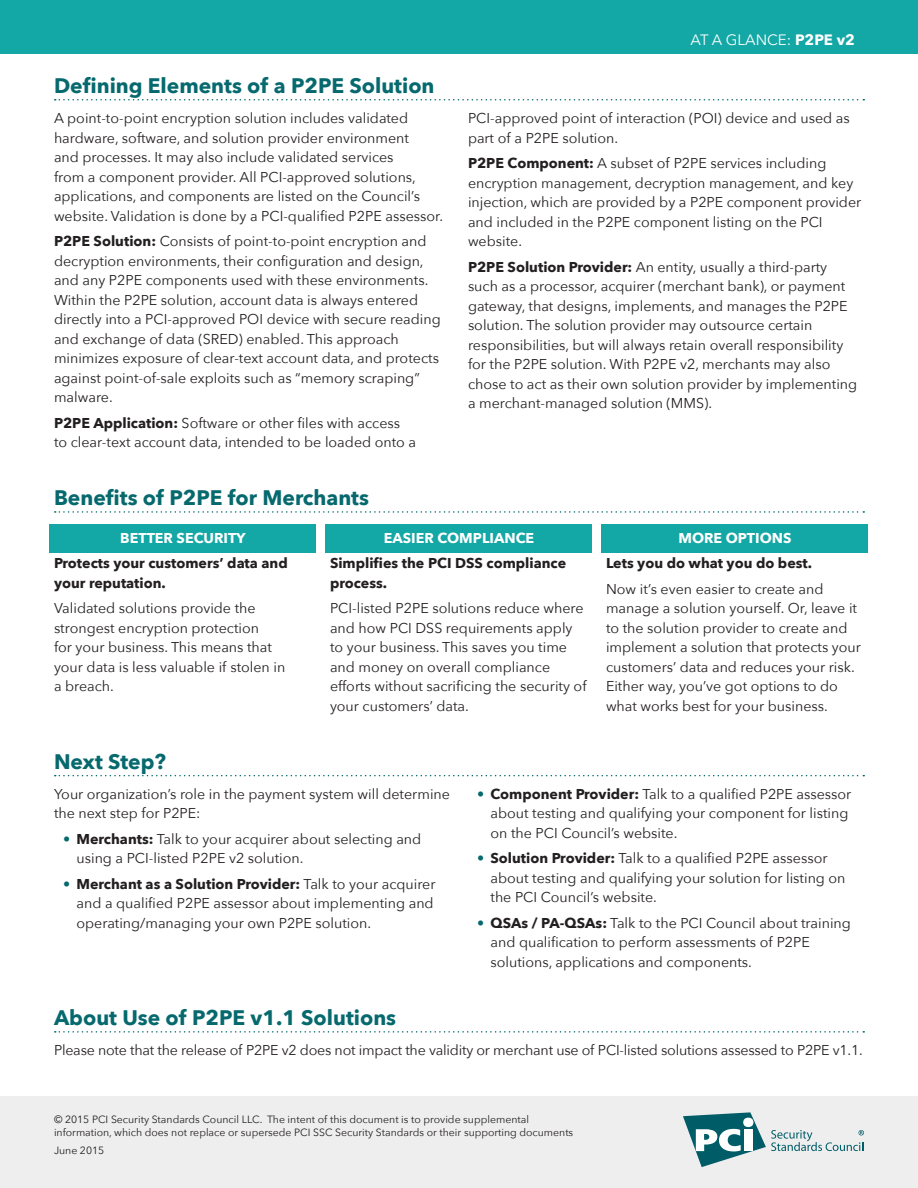
<style>
.page{position:relative;width:918px;height:1188px;background:#fff}
.page>*{position:absolute;margin:0;border:0;box-sizing:border-box;transform-origin:0 0}
.heading_1{font:700 21px "Avenir Next";color:#06696e}
.t1{font:15px "Avenir Next";color:#fff}
.body{font:14.25px/19.5px "Avenir Next";color:#231f20}
.body-2{font:700 14.25px/19.5px "Avenir Next";color:#231f20}
.p_with_shading{font:700 14.25px "Avenir Next";color:#fff}
.t2{font:10.5px/12.6px "Avenir Next";color:#231f20}
.s1{font-weight:700}
.s2{color:#06696e}
</style>
<div class="page">
<div style="left:0;top:1096px;width:918px;height:92px;background:#eeeeef"></div>
<svg style="left:683px;top:1112px;width:181px;height:55px"></svg>
<div style="left:0;top:0;width:918px;height:54px;background:#13a7a5"></div>
<svg style="left:55px;top:99px;width:809px;height:1px"></svg>
<svg style="left:55px;top:511px;width:809px;height:2px"></svg>
<div style="left:50px;top:524px;width:266px;height:28px;background:#13a7a5"></div>
<div style="left:326px;top:524px;width:266px;height:28px;background:#13a7a5"></div>
<div style="left:602px;top:524px;width:266px;height:28px;background:#13a7a5"></div>
<svg style="left:55px;top:775px;width:809px;height:1px"></svg>
<svg style="left:55px;top:1031px;width:809px;height:2px"></svg>
<p class="heading_1" style="left:54px;top:67px;width:382px">Defining Elements of a P2PE Solution</p>
<p class="body" style="left:54px;top:108px;width:391px">A point-to-point encryption solution includes validated hardware, software, and solution provider environment<br>and processes. It may also include validated services<br>from a component provider. All PCI-approved solutions, applications, and components are listed on the Council’s website. Validation is done by a PCI-qualified P2PE assessor.</p>
<p class="body" style="left:54px;top:231px;width:388px"><span class="s1">P2PE Solution:</span> Consists of point-to-point encryption and decryption environments, their configuration and design, and any P2PE components used with these environments.<br>Within the P2PE solution, account data is always entered directly into a PCI-approved POI device with secure reading and exchange of data (SRED) enabled. This approach minimizes exposure of clear-text account data, and protects against point-of-sale exploits such as “memory scraping” malware.</p>
<p class="body" style="left:54px;top:412px;width:364px"><span class="s1">P2PE Application:</span> Software or other files with access to clear-text account data, intended to be loaded onto a</p>
<p class="t1" style="left:691px;top:27px;width:166px">AT A GLANCE: <span class="s1">P2PE v2</span></p>
<p class="body" style="left:468px;top:108px;width:383px">PCI-approved point of interaction (POI) device and used as part of a P2PE solution.</p>
<p class="body" style="left:468px;top:153px;width:395px"><span class="s1">P2PE Component:</span> A subset of P2PE services including encryption management, decryption management, and key injection, which are provided by a P2PE component provider and included in the P2PE component listing on the PCI website.</p>
<p class="body" style="left:468px;top:256px;width:391px"><span class="s1">P2PE Solution Provider:</span> An entity, usually a third-party such as a processor, acquirer (merchant bank), or payment gateway, that designs, implements, and manages the P2PE solution. The solution provider may outsource certain responsibilities, but will always retain overall responsibility for the P2PE solution. With P2PE v2, merchants may also chose to act as their own solution provider by implementing a merchant-managed solution (MMS).</p>
<p class="heading_1" style="left:54px;top:480px;width:317px">Benefits of P2PE for Merchants</p>
<p class="p_with_shading" style="left:120px;top:525px;width:127px">BETTER SECURITY</p>
<p class="body-2" style="left:54px;top:553px;width:235px">Protects your customers’ data and your reputation.</p>
<p class="body" style="left:54px;top:598px;width:233px">Validated solutions provide the strongest encryption protection<br>for your business. This means that your data is less valuable if stolen in a breach.</p>
<p class="p_with_shading" style="left:384px;top:525px;width:152px">EASIER COMPLIANCE</p>
<p class="body-2" style="left:330px;top:553px;width:238px">Simplifies the PCI DSS compliance process.</p>
<p class="body" style="left:330px;top:598px;width:258px">PCI-listed P2PE solutions reduce where and how PCI DSS requirements apply to your business. This saves you time and money on overall compliance efforts without sacrificing the security of your customers’ data.</p>
<p class="p_with_shading" style="left:678px;top:525px;width:115px">MORE OPTIONS</p>
<p class="body-2" style="left:606px;top:553px;width:208px">Lets you do what you do best.</p>
<p class="body" style="left:606px;top:578px;width:257px">Now it’s even easier to create and manage a solution yourself. Or, leave it to the solution provider to create and implement a solution that protects your customers’ data and reduces your risk.<br>Either way, you’ve got options to do what works best for your business.</p>
<p class="heading_1" style="left:54px;top:743px;width:114px">Next Step?</p>
<p class="body" style="left:54px;top:784px;width:398px">Your organization’s role in the payment system will determine the next step for P2PE:</p>
<p class="body" style="left:76px;top:829px;width:346px;text-indent:-14px"><span class="s2">•</span> <span class="s1">Merchants:</span> Talk to your acquirer about selecting and using a PCI-listed P2PE v2 solution.</p>
<p class="body" style="left:76px;top:874px;width:361px;text-indent:-14px"><span class="s2">•</span> <span class="s1">Merchant as a Solution Provider:</span> Talk to your acquirer and a qualified P2PE assessor about implementing and operating/managing your own P2PE solution.</p>
<p class="body" style="left:490px;top:784px;width:362px;text-indent:-14px"><span class="s2">•</span> <span class="s1">Component Provider:</span> Talk to a qualified P2PE assessor about testing and qualifying your component for listing on the PCI Council’s website.</p>
<p class="body" style="left:490px;top:848px;width:357px;text-indent:-14px"><span class="s2">•</span> <span class="s1">Solution Provider:</span> Talk to a qualified P2PE assessor about testing and qualifying your solution for listing on the PCI Council’s website.</p>
<p class="body" style="left:490px;top:913px;width:362px;text-indent:-14px"><span class="s2">•</span> <span class="s1">QSAs / PA-QSAs:</span> Talk to the PCI Council about training and qualification to perform assessments of P2PE solutions, applications and components.</p>
<p class="heading_1" style="left:54px;top:1000px;width:344px">About Use of P2PE v1.1 Solutions</p>
<p class="body" style="left:54px;top:1040px;width:810px">Please note that the release of P2PE v2 does not impact the validity or merchant use of PCI-listed solutions assessed to P2PE v1.1.</p>
<p class="t2" style="left:54px;top:1112px;width:521px">© 2015 PCI Security Standards Council LLC. The intent of this document is to provide supplemental information, which does not replace or supersede PCI SSC Security Standards or their supporting documents</p>
<p class="t2" style="left:54px;top:1144px;width:52px">June 2015</p>
</div>
